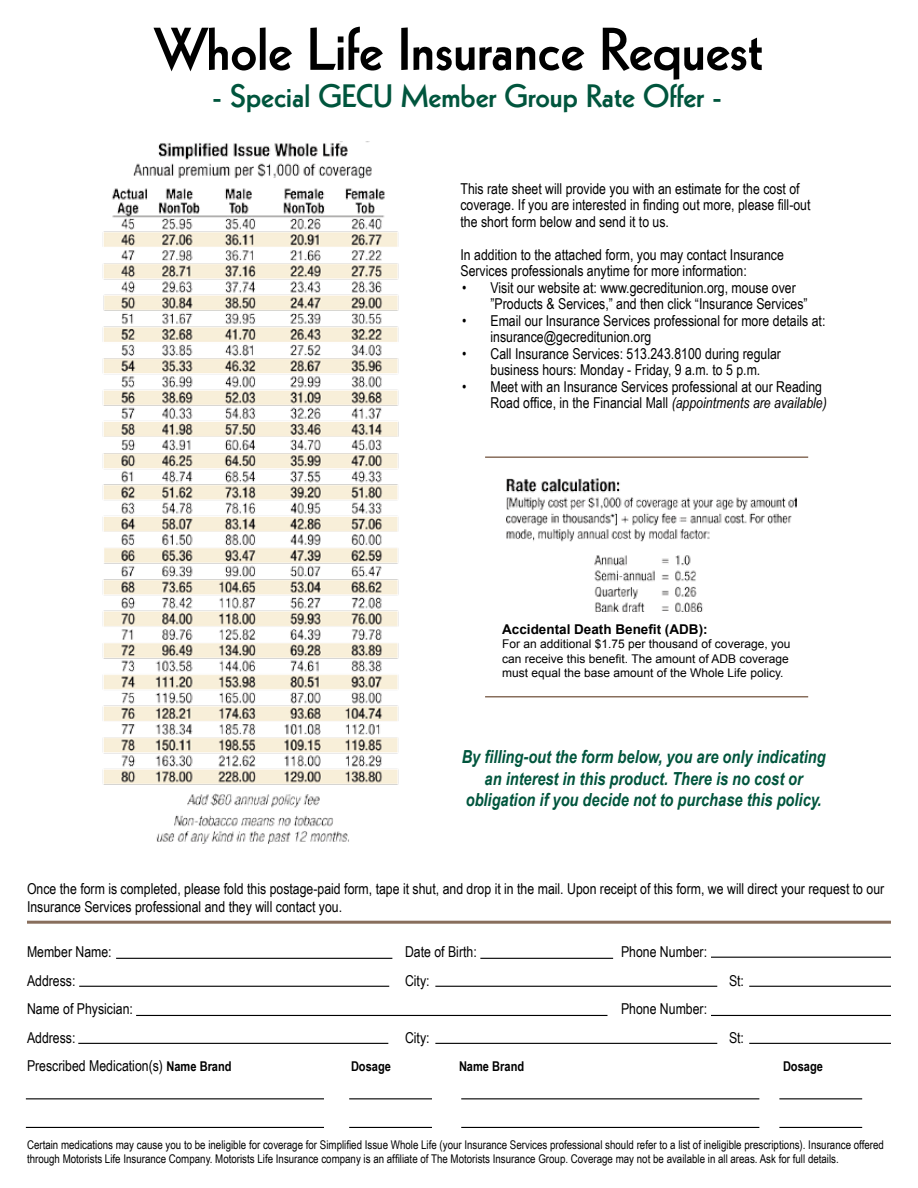
<style>
.page{position:relative;width:918px;height:1188px;background:#fff}
.page>*{position:absolute;margin:0;border:0;box-sizing:border-box;transform-origin:0 0}
.t1{font:800 58.5px "Kabel LT Std";color:#000}
.t2{font:800 31.5px "Kabel LT Std";color:#00553d}
.t3{font:italic 700 18px/21.6px "Arial Narrow";color:#00553d;text-align:center}
.t4{font:15px/16.5px "Arial Narrow";color:#000}
.t5{font:700 13.5px "Arial";color:#000}
.t6{font:700 13.5px "Arial Narrow";color:#000}
.t7{font:12px/14.4px "Arial Narrow";color:#000}
.t8{font:12px/14.4px "Arial";color:#000}
.s1{font-style:italic}
.s2{font-weight:700;font-size:13.5px}
</style>
<div class="page">
<img style="left:102px;top:141px;width:297px;height:703px">
<hr style="left:27px;top:921px;width:864px;height:3px;background:#886e5c">
<hr style="left:116px;top:958px;width:276px;height:1px;background:#000">
<hr style="left:79px;top:986px;width:310px;height:1px;background:#000">
<hr style="left:136px;top:1015px;width:472px;height:1px;background:#000">
<hr style="left:78px;top:1043px;width:310px;height:1px;background:#000">
<hr style="left:435px;top:986px;width:282px;height:1px;background:#000">
<hr style="left:749px;top:986px;width:142px;height:1px;background:#000">
<hr style="left:435px;top:1043px;width:282px;height:1px;background:#000">
<hr style="left:749px;top:1043px;width:142px;height:1px;background:#000">
<hr style="left:480px;top:958px;width:133px;height:1px;background:#000">
<hr style="left:711px;top:957px;width:180px;height:1px;background:#000">
<hr style="left:711px;top:1015px;width:180px;height:1px;background:#000">
<hr style="left:26px;top:1098px;width:298px;height:1px;background:#000">
<hr style="left:26px;top:1127px;width:298px;height:1px;background:#000">
<hr style="left:461px;top:1098px;width:298px;height:1px;background:#000">
<hr style="left:461px;top:1127px;width:298px;height:1px;background:#000">
<hr style="left:349px;top:1098px;width:83px;height:1px;background:#000">
<hr style="left:349px;top:1127px;width:83px;height:1px;background:#000">
<hr style="left:779px;top:1098px;width:83px;height:1px;background:#000">
<hr style="left:779px;top:1127px;width:83px;height:1px;background:#000">
<img style="left:506px;top:479px;width:291px;height:133px">
<hr style="left:485px;top:456px;width:323px;height:2px;background:#886e5c">
<hr style="left:485px;top:696px;width:323px;height:2px;background:#886e5c">
<h1 class="t1" style="left:155px;top:15px;width:609px">Whole Life Insurance Request</h1>
<h2 class="t2" style="left:212px;top:78px;width:511px">- Special GECU Member Group Rate Offer -</h2>
<p class="t4" style="left:460px;top:180px;width:352px">This rate sheet will provide you with an estimate for the cost of coverage. If you are interested in finding out more, please fill-out the short form below and send it to us.</p>
<p class="t4" style="left:460px;top:246px;width:325px">In addition to the attached form, you may contact Insurance<br>Services professionals anytime for more information:</p>
<p class="t4" style="left:490px;top:279px;width:319px;text-indent:-28px">• Visit our website at: www.gecreditunion.org, mouse over ”Products &amp; Services,” and then click “Insurance Services”</p>
<p class="t4" style="left:490px;top:312px;width:336px;text-indent:-28px">• Email our Insurance Services professional for more details at: insurance@gecreditunion.org</p>
<p class="t4" style="left:462px;top:345px;width:321px;text-align:center">• Call Insurance Services: 513.243.8100 during regular business hours: Monday - Friday, 9 a.m. to 5 p.m.</p>
<p class="t4" style="left:490px;top:378px;width:338px;text-indent:-28px">• Meet with an Insurance Services professional at our Reading<br>Road office, in the Financial Mall <span class="s1">(appointments are available)</span></p>
<p class="t5" style="left:502px;top:620px;width:207px">Accidental Death Benefit (ADB):</p>
<p class="t8" style="left:502px;top:637px;width:290px">For an additional $1.75 per thousand of coverage, you can receive this benefit. The amount of ADB coverage must equal the base amount of the Whole Life policy.</p>
<p class="t3" style="left:462px;top:745px;width:365px">By filling-out the form below, you are only indicating an interest in this product. There is no cost or obligation if you decide not to purchase this policy.</p>
<p class="t4" style="left:27px;top:879px;width:859px;line-height:18px">Once the form is completed, please fold this postage-paid form, tape it shut, and drop it in the mail. Upon receipt of this form, we will direct your request to our<br>Insurance Services professional and they will contact you.</p>
<p class="t4" style="left:27px;top:943px;width:86px">Member Name:</p>
<p class="t4" style="left:405px;top:943px;width:73px">Date of Birth:</p>
<p class="t4" style="left:621px;top:943px;width:88px">Phone Number:</p>
<p class="t4" style="left:27px;top:972px;width:50px">Address:</p>
<p class="t4" style="left:405px;top:972px;width:26px">City:</p>
<p class="t4" style="left:729px;top:972px;width:17px">St:</p>
<p class="t4" style="left:27px;top:1000px;width:107px">Name of Physician:</p>
<p class="t4" style="left:621px;top:1000px;width:88px">Phone Number:</p>
<p class="t4" style="left:27px;top:1029px;width:50px">Address:</p>
<p class="t4" style="left:405px;top:1029px;width:26px">City:</p>
<p class="t4" style="left:729px;top:1029px;width:17px">St:</p>
<p class="t4" style="left:27px;top:1057px;width:206px">Prescribed Medication(s) <span class="s2">Name Brand</span></p>
<p class="t6" style="left:351px;top:1056px;width:41px">Dosage</p>
<p class="t6" style="left:459px;top:1056px;width:67px">Name Brand</p>
<p class="t6" style="left:783px;top:1056px;width:41px">Dosage</p>
<p class="t7" style="left:27px;top:1137px;width:858px">Certain medications may cause you to be ineligible for coverage for Simplified Issue Whole Life (your Insurance Services professional should refer to a list of ineligible prescriptions). Insurance offered through Motorists Life Insurance Company. Motorists Life Insurance company is an affiliate of The Motorists Insurance Group. Coverage may not be available in all areas. Ask for full details.</p>
</div>
